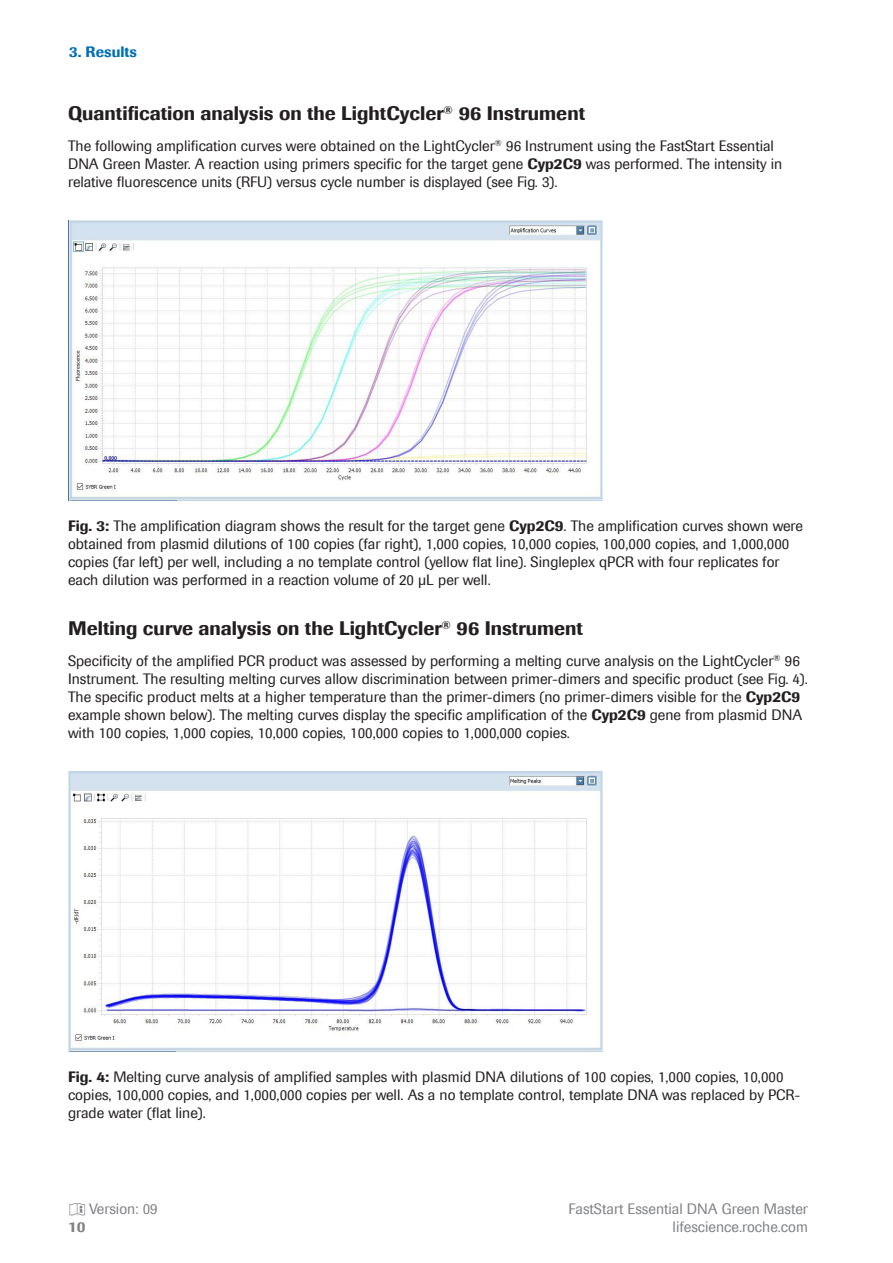
<style>
.page{position:relative;width:893px;height:1263px;background:#fff}
.page>*{position:absolute;margin:0;border:0;box-sizing:border-box;transform-origin:0 0}
.Paragraph-subheader2{font:500 19.5px "Imago";color:#231f20}
.Text{font:15px/18px "Imago";color:#231f20}
.ImageSubtitle{font:15px/18px "Imago";color:#231f20}
.Page_Footer_right{font:15px "Imago";color:#808285}
.Page_Footer_left{font:15px "Imago";color:#808285}
.Chapter{font:500 15px "Imago";color:#006eb6}
.Page_Footer_right-2{font:500 15px "Imago";color:#808285}
.s1{font-weight:500}
.s2{font-family:"Walter"}
</style>
<div class="page">
<img style="left:68px;top:221px;width:534px;height:279px">
<img style="left:68px;top:772px;width:534px;height:279px">
<p class="Chapter" style="left:69px;top:42px;width:69px">3. Results</p>
<p class="Paragraph-subheader2" style="left:68px;top:101px;width:519px">Quantification analysis on the LightCycler<sup>®</sup> 96 Instrument</p>
<p class="Text" style="left:68px;top:136px;width:716px">The following amplification curves were obtained on the LightCycler<sup>®</sup> 96 Instrument using the FastStart Essential<br>DNA Green Master. A reaction using primers specific for the target gene <span class="s1">Cyp2C9</span> was performed. The intensity in relative fluorescence units (RFU) versus cycle number is displayed (see Fig. 3).</p>
<p class="ImageSubtitle" style="left:68px;top:516px;width:737px"><span class="s1">Fig. 3:</span> The amplification diagram shows the result for the target gene <span class="s1">Cyp2C9</span>. The amplification curves shown were obtained from plasmid dilutions of 100 copies (far right), 1,000 copies, 10,000 copies, 100,000 copies, and 1,000,000 copies (far left) per well, including a no template control (yellow flat line). Singleplex qPCR with four replicates for each dilution was performed in a reaction volume of 20 µL per well.</p>
<p class="Paragraph-subheader2" style="left:68px;top:616px;width:516px">Melting curve analysis on the LightCycler<sup>®</sup> 96 Instrument</p>
<p class="Text" style="left:68px;top:652px;width:741px">Specificity of the amplified PCR product was assessed by performing a melting curve analysis on the LightCycler<sup>®</sup> 96<br>Instrument. The resulting melting curves allow discrimination between primer-dimers and specific product (see Fig. 4).<br>The specific product melts at a higher temperature than the primer-dimers (no primer-dimers visible for the <span class="s1">Cyp2C9 </span>example shown below). The melting curves display the specific amplification of the <span class="s1">Cyp2C9</span> gene from plasmid DNA with 100 copies, 1,000 copies, 10,000 copies, 100,000 copies to 1,000,000 copies.</p>
<p class="ImageSubtitle" style="left:68px;top:1068px;width:734px"><span class="s1">Fig. 4:</span> Melting curve analysis of amplified samples with plasmid DNA dilutions of 100 copies, 1,000 copies, 10,000 copies, 100,000 copies, and 1,000,000 copies per well. As a no template control, template DNA was replaced by PCR&shy;grade water (flat line).</p>
<p class="Page_Footer_left" style="left:68px;top:1199px;width:91px"><span class="s2">y</span> Version: 09</p>
<p class="Page_Footer_right" style="left:568px;top:1199px;width:241px">FastStart Essential DNA Green Master</p>
<p class="Page_Footer_right-2" style="left:68px;top:1217px;width:19px">10</p>
<p class="Page_Footer_right" style="left:673px;top:1217px;width:137px">lifescience.roche.com</p>
</div>
